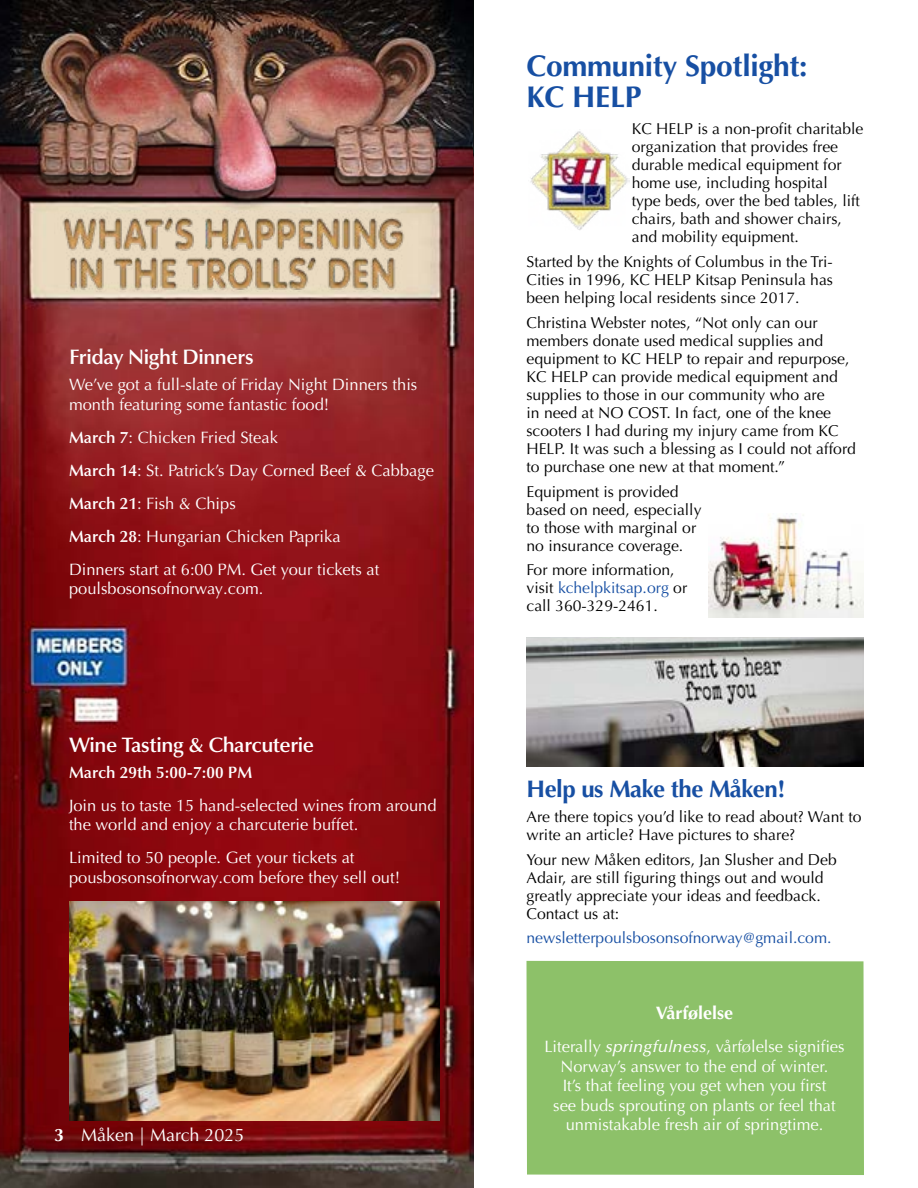
<style>
.page{position:relative;width:918px;height:1188px;background:#fff}
.page>*{position:absolute;margin:0;border:0;box-sizing:border-box;transform-origin:0 0}
.t1{font:700 30px/31.5px "Optima LT Pro";letter-spacing:-.01em;color:#174fa3}
.t2{font:700 24px "Optima LT Pro";letter-spacing:-.02em;color:#174fa3}
.t3{font:600 21px "Optima LT Pro";letter-spacing:-.02em;color:#fff}
.t4{font:18px "Optima LT Pro";color:#fff}
.t5{font:700 18px "Optima LT Pro";color:#fff}
.t6{font:16.5px/19.5px "Optima LT Pro";color:#fff}
.t7{font:600 16.5px "Optima LT Pro";color:#fff}
.t8{font:15.75px/18px "Optima LT Pro";color:#000}
.t9{font:15.75px "Optima LT Pro";color:#174fa3}
.s1{font-weight:600}
.s2{font-weight:700}
.s3{color:#174fa3}
.s4{font-weight:500;font-style:italic}
</style>
<div class="page">
<div style="left:526px;top:961px;width:338px;height:214px;background:#8dc169"></div>
<img style="left:526px;top:637px;width:338px;height:129px">
<img style="left:530px;top:131px;width:100px;height:99px">
<img style="left:0;top:0;width:474px;height:1188px">
<img style="left:0;top:0;width:472px;height:230px">
<img style="left:54px;top:210px;width:358px;height:81px">
<img style="left:69px;top:901px;width:371px;height:219px">
<img style="left:708px;top:517px;width:156px;height:100px">
<h3 class="t3" style="left:69px;top:343px;width:186px">Friday Night Dinners</h3>
<p class="t6" style="left:69px;top:375px;width:350px">We’ve got a full-slate of Friday Night Dinners this month featuring some fantastic food!</p>
<p class="t6" style="left:69px;top:421px;width:366px;line-height:33px"><span class="s1">March 7</span>: Chicken Fried Steak<br><span class="s1">March 14</span>: St. Patrick’s Day Corned Beef &amp; Cabbage <span class="s1">March 21</span>: Fish &amp; Chips<br><span class="s1">March 28</span>: Hungarian Chicken Paprika<br>Dinners start at 6:00 PM. Get your tickets at</p>
<p class="t6" style="left:69px;top:579px;width:196px">poulsbosonsofnorway.com.</p>
<h3 class="t3" style="left:69px;top:731px;width:247px">Wine Tasting &amp; Charcuterie</h3>
<p class="t7" style="left:69px;top:762px;width:185px">March 29th 5:00-7:00 PM</p>
<p class="t6" style="left:69px;top:796px;width:369px">Join us to taste 15 hand-selected wines from around the world and enjoy a charcuterie buffet.</p>
<p class="t6" style="left:69px;top:848px;width:333px">Limited to 50 people. Get your tickets at pousbosonsofnorway.com before they sell out!</p>
<p class="t4" style="left:54px;top:1123px;width:192px"><span class="s2">3</span> Måken | March 2025</p>
<h1 class="t1" style="left:526px;top:50px;width:283px">Community Spotlight:<br>KC HELP</h1>
<p class="t8" style="left:632px;top:120px;width:233px">KC HELP is a non-profit charitable organization that provides free durable medical equipment for home use, including hospital<br>type beds, over the bed tables, lift chairs, bath and shower chairs, and mobility equipment.</p>
<p class="t8" style="left:526px;top:253px;width:308px;text-align:justify">Started by the Knights of Columbus in the Tri-Cities in 1996, KC HELP Kitsap Peninsula has been helping local residents since 2017.</p>
<p class="t8" style="left:526px;top:314px;width:331px">Christina Webster notes, “Not only can our members donate used medical supplies and equipment to KC HELP to repair and repurpose, KC HELP can provide medical equipment and supplies to those in our community who are<br>in need at NO COST. In fact, one of the knee scooters I had during my injury came from KC HELP. It was such a blessing as I could not afford to purchase one new at that moment.”</p>
<p class="t8" style="left:526px;top:482px;width:177px">Equipment is provided based on need, especially to those with marginal or no insurance coverage.</p>
<p class="t8" style="left:526px;top:561px;width:162px">For more information, visit <span class="s3">kchelpkitsap.org</span> or call 360-329-2461.</p>
<h2 class="t2" style="left:526px;top:774px;width:260px">Help us Make the Måken!</h2>
<p class="t8" style="left:526px;top:808px;width:337px">Are there topics you’d like to read about? Want to write an article? Have pictures to share?</p>
<p class="t8" style="left:526px;top:851px;width:312px">Your new Måken editors, Jan Slusher and Deb Adair, are still figuring things out and would greatly appreciate your ideas and feedback.<br>Contact us at:</p>
<p class="t9" style="left:526px;top:928px;width:307px">newsletterpoulsbosonsofnorway@gmail.com.</p>
<p class="t5" style="left:656px;top:1001px;width:79px">Vårfølelse</p>
<p class="t6" style="left:544px;top:1037px;width:302px;text-align:center">Literally <span class="s4">springfulness</span>, vårfølelse signifies Norway’s answer to the end of winter.<br>It’s that feeling you get when you first<br>see buds sprouting on plants or feel that unmistakable fresh air of springtime.</p>
</div>
